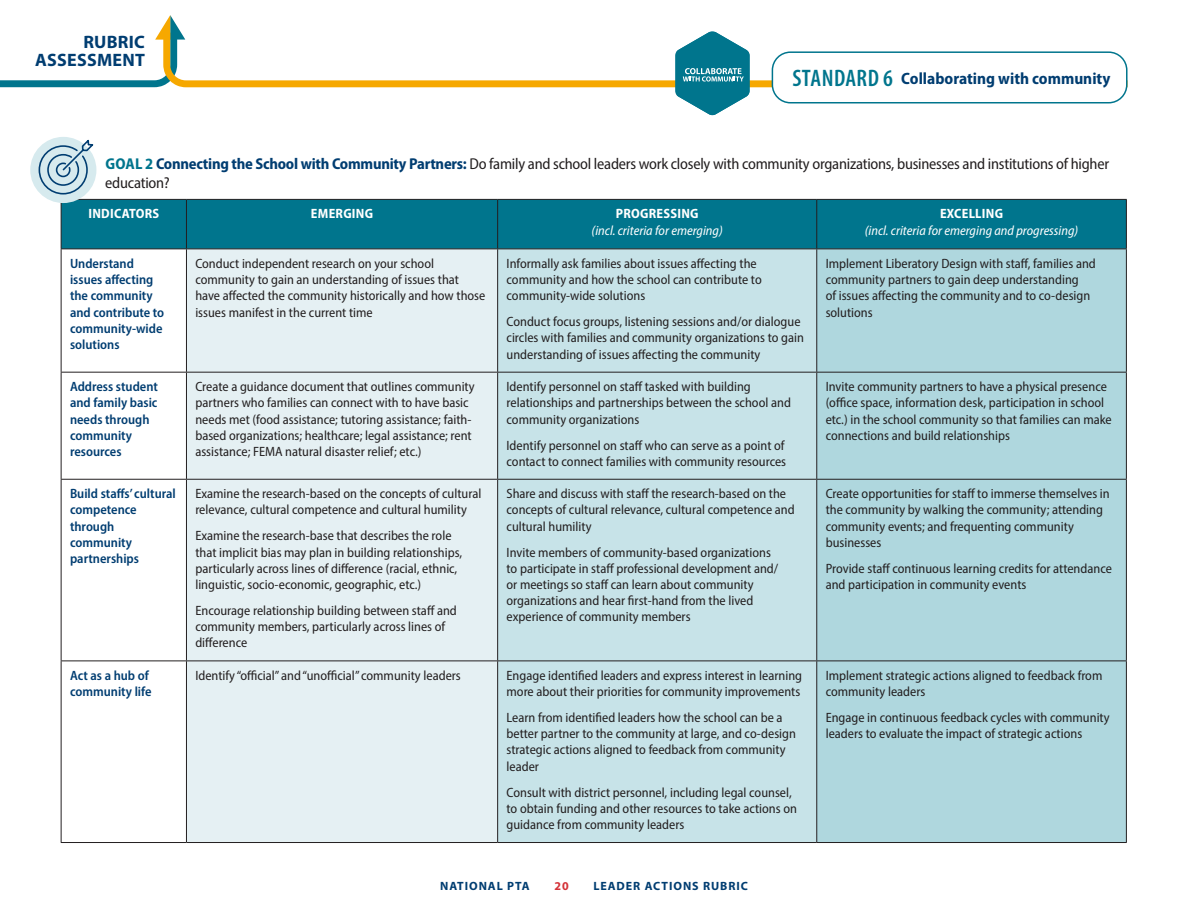
<style>
.page{position:relative;width:1188px;height:918px;background:#fff}
.page>*{position:absolute;margin:0;border:0;box-sizing:border-box;transform-origin:0 0}
.t1{font:600 condensed 24px "Myriad Pro";letter-spacing:.02em;color:#00758d}
.t2{font:700 18px/18.6px "Myriad Pro";letter-spacing:.015em;color:#003d71;text-align:right}
.STANDARD_SUB{font:700 semi-condensed 16.5px "Myriad Pro";color:#003d71}
.t3{font:semi-condensed 15.75px/18.9px "Myriad Pro";letter-spacing:-.015em;color:#231f20}
.RUBRIC_BODY{font:semi-condensed 13.5px/16.2px "Myriad Pro";color:#231f20}
.RUBRIC_BODY_INDICATO{font:600 semi-condensed 13.5px/16.2px "Myriad Pro";color:#003d71}
.RUBRIC_BODY-2{font:italic semi-condensed 13.5px "Myriad Pro";color:#fff}
.RUBRIC_BODY-3{font:700 semi-condensed 13.5px "Myriad Pro";letter-spacing:.02em;color:#fff}
.t4{font:700 12px "Myriad Pro";letter-spacing:.08em;color:#003d71}
.t5{font:700 12px "Myriad Pro";color:#d43238}
.s1{font-weight:700;color:#00758d}
.s2{font-weight:700;color:#003d71}
</style>
<div class="page">
<svg style="left:0;top:15px;width:182px;height:72px"></svg>
<svg style="left:163px;top:33px;width:962px;height:54px"></svg>
<div style="left:62px;top:200px;width:1064px;height:49px;background:#00758d"></div>
<div style="left:187px;top:250px;width:310px;height:592px;background:#e5f0f3"></div>
<div style="left:498px;top:250px;width:318px;height:592px;background:#c7e3e8"></div>
<div style="left:817px;top:250px;width:309px;height:592px;background:#afd7de"></div>
<hr style="left:61px;top:199px;width:125px;height:1px;background:#231f20">
<hr style="left:61px;top:200px;width:1px;height:49px;background:#231f20">
<hr style="left:186px;top:199px;width:312px;height:1px;background:#231f20">
<hr style="left:186px;top:200px;width:1px;height:49px;background:#231f20">
<hr style="left:498px;top:199px;width:319px;height:1px;background:#231f20">
<hr style="left:497px;top:200px;width:1px;height:49px;background:#231f20">
<hr style="left:817px;top:199px;width:310px;height:1px;background:#231f20">
<hr style="left:816px;top:200px;width:1px;height:49px;background:#231f20">
<hr style="left:1126px;top:200px;width:1px;height:49px;background:#231f20">
<hr style="left:61px;top:249px;width:125px;height:1px;background:#231f20">
<hr style="left:61px;top:249px;width:1px;height:123px;background:#231f20">
<hr style="left:186px;top:249px;width:312px;height:1px;background:#231f20">
<hr style="left:186px;top:249px;width:1px;height:123px;background:#231f20">
<hr style="left:498px;top:249px;width:319px;height:1px;background:#231f20">
<hr style="left:497px;top:249px;width:1px;height:123px;background:#231f20">
<hr style="left:817px;top:249px;width:310px;height:1px;background:#231f20">
<hr style="left:816px;top:249px;width:1px;height:123px;background:#231f20">
<hr style="left:1126px;top:249px;width:1px;height:123px;background:#231f20">
<hr style="left:61px;top:372px;width:125px;height:1px;background:#231f20">
<hr style="left:61px;top:373px;width:1px;height:106px;background:#231f20">
<hr style="left:186px;top:372px;width:312px;height:1px;background:#231f20">
<hr style="left:186px;top:373px;width:1px;height:106px;background:#231f20">
<hr style="left:498px;top:372px;width:319px;height:1px;background:#231f20">
<hr style="left:497px;top:373px;width:1px;height:106px;background:#231f20">
<hr style="left:817px;top:372px;width:310px;height:1px;background:#231f20">
<hr style="left:816px;top:373px;width:1px;height:106px;background:#231f20">
<hr style="left:1126px;top:373px;width:1px;height:106px;background:#231f20">
<hr style="left:61px;top:479px;width:125px;height:1px;background:#231f20">
<hr style="left:61px;top:480px;width:1px;height:181px;background:#231f20">
<hr style="left:186px;top:479px;width:312px;height:1px;background:#231f20">
<hr style="left:186px;top:480px;width:1px;height:181px;background:#231f20">
<hr style="left:498px;top:479px;width:319px;height:1px;background:#231f20">
<hr style="left:497px;top:480px;width:1px;height:181px;background:#231f20">
<hr style="left:817px;top:479px;width:310px;height:1px;background:#231f20">
<hr style="left:816px;top:480px;width:1px;height:181px;background:#231f20">
<hr style="left:1126px;top:480px;width:1px;height:181px;background:#231f20">
<hr style="left:61px;top:661px;width:125px;height:1px;background:#231f20">
<hr style="left:61px;top:661px;width:1px;height:181px;background:#231f20">
<hr style="left:186px;top:661px;width:312px;height:1px;background:#231f20">
<hr style="left:186px;top:661px;width:1px;height:181px;background:#231f20">
<hr style="left:498px;top:661px;width:319px;height:1px;background:#231f20">
<hr style="left:497px;top:661px;width:1px;height:181px;background:#231f20">
<hr style="left:817px;top:661px;width:310px;height:1px;background:#231f20">
<hr style="left:816px;top:661px;width:1px;height:181px;background:#231f20">
<hr style="left:1126px;top:661px;width:1px;height:181px;background:#231f20">
<hr style="left:61px;top:842px;width:125px;height:1px;background:#231f20">
<hr style="left:186px;top:842px;width:312px;height:1px;background:#231f20">
<hr style="left:498px;top:842px;width:319px;height:1px;background:#231f20">
<hr style="left:817px;top:842px;width:310px;height:1px;background:#231f20">
<div style="left:30px;top:137px;width:66px;height:66px;background:#d6eaee;border-radius:50%"></div>
<svg style="left:38px;top:137px;width:58px;height:58px"></svg>
<div style="left:772px;top:52px;width:355px;height:51px;background:#fff;border-radius:18px"></div>
<div style="left:772px;top:51px;width:356px;height:52px;border:2px solid #00758d;border-radius:18px"></div>
<svg style="left:675px;top:31px;width:75px;height:84px"></svg>
<h2 class="t2" style="left:35px;top:32px;width:111px">RUBRIC<br>ASSESSMENT</h2>
<p class="t1" style="left:792px;top:63px;width:102px">STANDARD 6</p>
<p class="STANDARD_SUB" style="left:901px;top:69px;width:211px">Collaborating with community</p>
<p class="t3" style="left:105px;top:154px;width:1005px"><span class="s1">GOAL 2</span> <span class="s2">Connecting the School with Community Partners:</span> Do family and school leaders work closely with community organizations, businesses and institutions of higher education?</p>
<p class="RUBRIC_BODY-3" style="left:88px;top:206px;width:72px">INDICATORS</p>
<p class="RUBRIC_BODY-3" style="left:311px;top:206px;width:64px">EMERGING</p>
<p class="RUBRIC_BODY-3" style="left:616px;top:206px;width:84px">PROGRESSING</p>
<p class="RUBRIC_BODY-2" style="left:592px;top:223px;width:133px">(incl. criteria for emerging)</p>
<p class="RUBRIC_BODY_INDICATO" style="left:70px;top:255px;width:96px">Understand issues affecting the community and contribute to community-wide solutions</p>
<p class="RUBRIC_BODY" style="left:195px;top:255px;width:292px">Conduct independent research on your school community to gain an understanding of issues that have affected the community historically and how those issues manifest in the current time</p>
<p class="RUBRIC_BODY" style="left:507px;top:255px;width:257px">Informally ask families about issues affecting the community and how the school can contribute to community-wide solutions</p>
<p class="RUBRIC_BODY" style="left:507px;top:313px;width:299px">Conduct focus groups, listening sessions and/or dialogue circles with families and community organizations to gain understanding of issues affecting the community</p>
<p class="RUBRIC_BODY_INDICATO" style="left:70px;top:378px;width:89px">Address student and family basic needs through community resources</p>
<p class="RUBRIC_BODY" style="left:195px;top:378px;width:281px">Create a guidance document that outlines community partners who families can connect with to have basic needs met (food assistance; tutoring assistance; faith&shy;based organizations; healthcare; legal assistance; rent assistance; FEMA natural disaster relief; etc.)</p>
<p class="RUBRIC_BODY" style="left:507px;top:378px;width:286px">Identify personnel on staff tasked with building relationships and partnerships between the school and community organizations</p>
<p class="RUBRIC_BODY" style="left:507px;top:437px;width:281px">Identify personnel on staff who can serve as a point of contact to connect families with community resources</p>
<p class="RUBRIC_BODY_INDICATO" style="left:70px;top:485px;width:107px">Build staffs’ cultural competence through community partnerships</p>
<p class="RUBRIC_BODY" style="left:195px;top:485px;width:288px">Examine the research-based on the concepts of cultural relevance, cultural competence and cultural humility</p>
<p class="RUBRIC_BODY" style="left:195px;top:528px;width:268px">Examine the research-base that describes the role that implicit bias may plan in building relationships, particularly across lines of difference (racial, ethnic, linguistic, socio-economic, geographic, etc.)</p>
<p class="RUBRIC_BODY" style="left:195px;top:602px;width:263px">Encourage relationship building between staff and community members, particularly across lines of difference</p>
<p class="RUBRIC_BODY" style="left:507px;top:485px;width:290px">Share and discuss with staff the research-based on the concepts of cultural relevance, cultural competence and cultural humility</p>
<p class="RUBRIC_BODY" style="left:507px;top:544px;width:273px">Invite members of community-based organizations to participate in staff professional development and/ or meetings so staff can learn about community organizations and hear first-hand from the lived experience of community members</p>
<p class="RUBRIC_BODY_INDICATO" style="left:70px;top:667px;width:83px">Act as a hub of community life</p>
<p class="RUBRIC_BODY" style="left:195px;top:667px;width:267px">Identify “official” and “unofficial” community leaders</p>
<p class="RUBRIC_BODY" style="left:507px;top:667px;width:297px">Engage identified leaders and express interest in learning more about their priorities for community improvements</p>
<p class="RUBRIC_BODY" style="left:507px;top:709px;width:291px">Learn from identified leaders how the school can be a better partner to the community at large, and co-design strategic actions aligned to feedback from community leader</p>
<p class="RUBRIC_BODY" style="left:507px;top:784px;width:292px">Consult with district personnel, including legal counsel, to obtain funding and other resources to take actions on guidance from community leaders</p>
<p class="t4" style="left:440px;top:878px;width:91px">NATIONAL PTA</p>
<p class="t5" style="left:554px;top:878px;width:16px">20</p>
<p class="t4" style="left:593px;top:878px;width:156px">LEADER ACTIONS RUBRIC</p>
<p class="RUBRIC_BODY-3" style="left:940px;top:206px;width:65px">EXCELLING</p>
<p class="RUBRIC_BODY-2" style="left:865px;top:223px;width:215px">(incl. criteria for emerging and progressing)</p>
<p class="RUBRIC_BODY" style="left:826px;top:255px;width:272px">Implement Liberatory Design with staff, families and community partners to gain deep understanding<br>of issues affecting the community and to co-design solutions</p>
<p class="RUBRIC_BODY" style="left:826px;top:378px;width:288px">Invite community partners to have a physical presence (office space, information desk, participation in school etc.) in the school community so that families can make connections and build relationships</p>
<p class="RUBRIC_BODY" style="left:826px;top:485px;width:286px">Create opportunities for staff to immerse themselves in the community by walking the community; attending community events; and frequenting community businesses</p>
<p class="RUBRIC_BODY" style="left:826px;top:560px;width:288px">Provide staff continuous learning credits for attendance and participation in community events</p>
<p class="RUBRIC_BODY" style="left:826px;top:667px;width:278px">Implement strategic actions aligned to feedback from community leaders</p>
<p class="RUBRIC_BODY" style="left:826px;top:709px;width:286px">Engage in continuous feedback cycles with community leaders to evaluate the impact of strategic actions</p>
</div>
